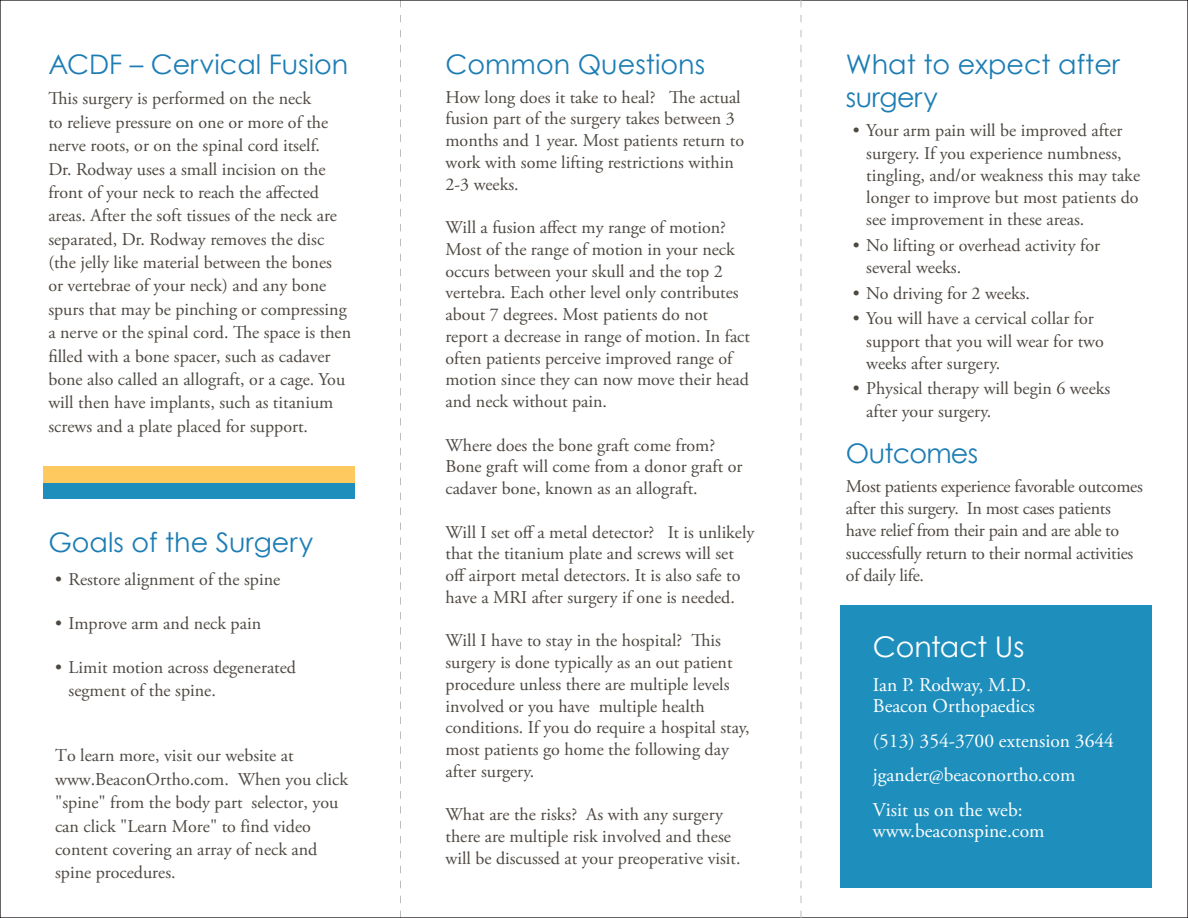
<style>
.page{position:relative;width:1188px;height:918px;background:#fff}
.page>*{position:absolute;margin:0;border:0;box-sizing:border-box;transform-origin:0 0}
.t1{font:28.5px "Century Gothic";letter-spacing:-.015em;color:#fff}
.t2{font:27px/33px "Century Gothic";color:#1c7db4}
.t3{font:27px "Century Gothic";letter-spacing:-.03em;color:#1c7db4}
.t4{font:19.5px/21px "Adobe Garamond Pro";color:#fff}
.t5{font:18px/21.8px "Adobe Garamond Pro";color:#4e4842}
.t6{font:18px/22.2px "Adobe Garamond Pro";letter-spacing:-.02em;color:#4e4842}
</style>
<div class="page">
<div style="left:44px;top:483px;width:311px;height:16px;background:#1e8fbd"></div>
<div style="left:840px;top:605px;width:311px;height:282px;background:#1e8fbd"></div>
<svg style="left:400px;top:2px;width:1px;height:914px"></svg>
<svg style="left:801px;top:0;width:1px;height:918px"></svg>
<div style="left:44px;top:466px;width:311px;height:17px;background:#feca5f"></div>
<p class="t2" style="left:48px;top:48px;width:301px">ACDF – Cervical Fusion</p>
<p class="t5" style="left:48px;top:88px;width:304px;line-height:23.4px">This surgery is performed on the neck<br>to relieve pressure on one or more of the nerve roots, or on the spinal cord itself.<br>Dr. Rodway uses a small incision on the front of your neck to reach the affected areas. After the soft tissues of the neck are separated, Dr. Rodway removes the disc (the jelly like material between the bones or vertebrae of your neck) and any bone spurs that may be pinching or compressing a nerve or the spinal cord. The space is then filled with a bone spacer, such as cadaver bone also called an allograft, or a cage. You will then have implants, such as titanium screws and a plate placed for support.</p>
<p class="t2" style="left:48px;top:525px;width:266px">Goals of the Surgery</p>
<p class="t5" style="left:55px;top:569px;width:227px">• Restore alignment of the spine</p>
<p class="t5" style="left:55px;top:613px;width:208px">• Improve arm and neck pain</p>
<p class="t5" style="left:69px;top:656px;width:229px;line-height:23.4px;text-indent:-14px">• Limit motion across degenerated segment of the spine.</p>
<p class="t5" style="left:55px;top:745px;width:294px;line-height:23.4px">To learn more, visit our website at www.BeaconOrtho.com. When you click "spine" from the body part selector, you can click "Learn More" to find video content covering an array of neck and spine procedures.</p>
<p class="t2" style="left:446px;top:48px;width:261px">Common Questions</p>
<p class="t5" style="left:446px;top:87px;width:300px">How long does it take to heal? The actual fusion part of the surgery takes between 3 months and 1 year. Most patients return to work with some lifting restrictions within 2-3 weeks.</p>
<p class="t5" style="left:446px;top:217px;width:306px">Will a fusion affect my range of motion?<br>Most of the range of motion in your neck occurs between your skull and the top 2 vertebra. Each other level only contributes about 7 degrees. Most patients do not report a decrease in range of motion. In fact often patients perceive improved range of motion since they can now move their head and neck without pain.</p>
<p class="t5" style="left:446px;top:435px;width:298px">Where does the bone graft come from?<br>Bone graft will come from a donor graft or cadaver bone, known as an allograft.</p>
<p class="t5" style="left:446px;top:522px;width:310px">Will I set off a metal detector? It is unlikely that the titanium plate and screws will set off airport metal detectors. It is also safe to have a MRI after surgery if one is needed.</p>
<p class="t5" style="left:446px;top:630px;width:306px">Will I have to stay in the hospital? This surgery is done typically as an out patient procedure unless there are multiple levels involved or you have multiple health conditions. If you do require a hospital stay, most patients go home the following day after surgery.</p>
<p class="t5" style="left:446px;top:804px;width:297px">What are the risks? As with any surgery there are multiple risk involved and these will be discussed at your preoperative visit.</p>
<p class="t2" style="left:846px;top:48px;width:276px">What to expect after surgery</p>
<p class="t5" style="left:866px;top:120px;width:275px;line-height:22.2px;text-indent:-14px">• Your arm pain will be improved after surgery. If you experience numbness, tingling, and/or weakness this may take longer to improve but most patients do see improvement in these areas.</p>
<p class="t5" style="left:866px;top:235px;width:235px;line-height:22.2px;text-indent:-14px">• No lifting or overhead activity for several weeks.</p>
<p class="t5" style="left:853px;top:283px;width:179px">• No driving for 2 weeks.</p>
<p class="t5" style="left:866px;top:308px;width:239px;line-height:22.2px;text-indent:-14px">• You will have a cervical collar for support that you will wear for two weeks after surgery.</p>
<p class="t5" style="left:866px;top:378px;width:246px;line-height:22.2px;text-indent:-14px">• Physical therapy will begin 6 weeks after your surgery.</p>
<p class="t3" style="left:846px;top:434px;width:134px">Outcomes</p>
<p class="t6" style="left:846px;top:476px;width:298px">Most patients experience favorable outcomes after this surgery. In most cases patients have relief from their pain and are able to successfully return to their normal activities of daily life.</p>
<p class="t1" style="left:873px;top:626px;width:153px">Contact Us</p>
<p class="t4" style="left:873px;top:675px;width:163px">Ian P. Rodway, M.D.<br>Beacon Orthopaedics</p>
<p class="t4" style="left:873px;top:731px;width:242px">(513) 354-3700 extension 3644</p>
<p class="t4" style="left:873px;top:765px;width:204px">jgander@beaconortho.com</p>
<p class="t4" style="left:873px;top:800px;width:173px">Visit us on the web: www.beaconspine.com</p>
</div>
